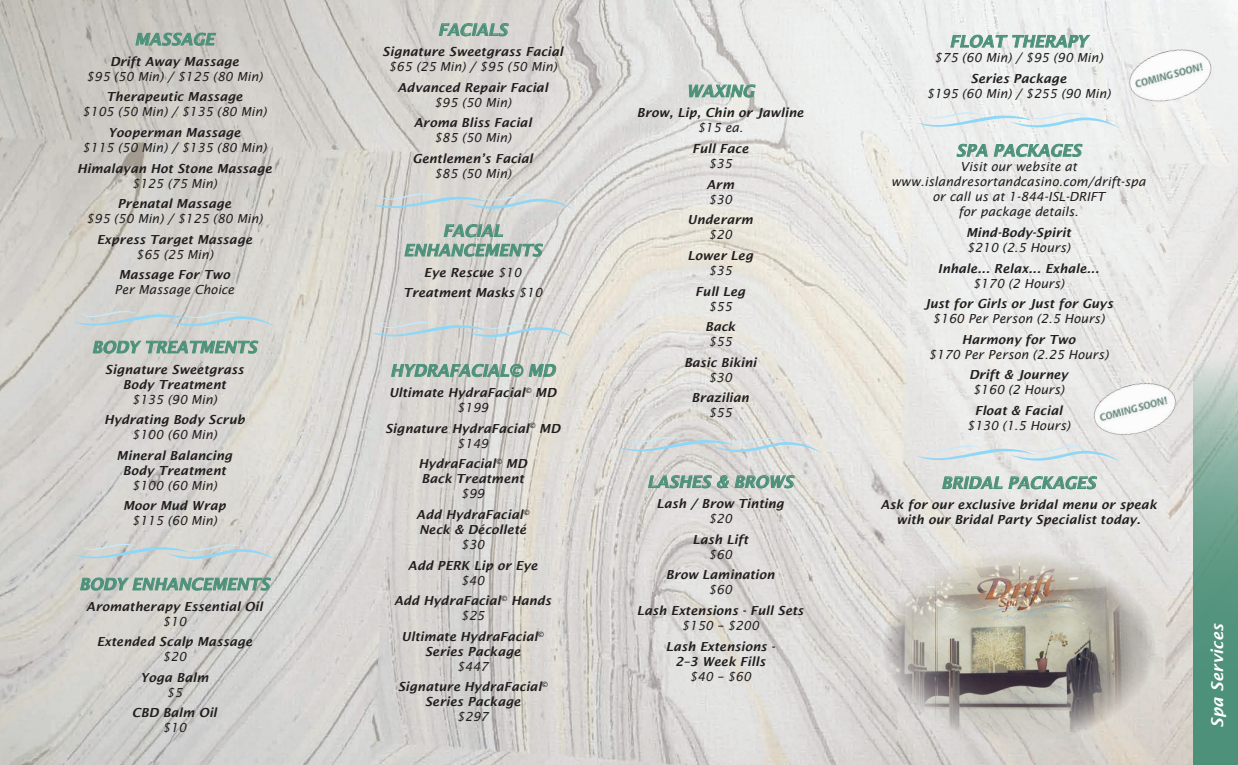
<style>
.page{position:relative;width:1238px;height:765px;background:#fff}
.page>*{position:absolute;margin:0;border:0;box-sizing:border-box;transform-origin:0 0}
.t1{font:italic 600 16.25px/19.5px "Lucida Sans";color:#4d917a;text-align:center}
.t2{font:italic 600 16.25px "Lucida Sans";color:#fff}
.t3{font:italic 600 12.5px/15px "Lucida Sans";color:#231f20;text-align:center}
.t4{font:italic 12.5px/15px "Lucida Sans";color:#231f20;text-align:center}
.s1{font-weight:400}
</style>
<div class="page">
<img style="left:0;top:0;width:1238px;height:765px">
<svg style="left:950px;top:35px;width:140px;height:13px"></svg>
<svg style="left:956px;top:144px;width:31px;height:13px"></svg>
<svg style="left:994px;top:144px;width:88px;height:13px"></svg>
<svg style="left:942px;top:476px;width:60px;height:13px"></svg>
<svg style="left:1008px;top:476px;width:89px;height:13px"></svg>
<svg style="left:689px;top:84px;width:66px;height:13px"></svg>
<svg style="left:648px;top:475px;width:146px;height:13px;background:#a5bdb2"></svg>
<svg style="left:439px;top:23px;width:70px;height:13px"></svg>
<svg style="left:444px;top:224px;width:59px;height:13px"></svg>
<svg style="left:404px;top:244px;width:139px;height:13px;background:#a0b9ae"></svg>
<svg style="left:391px;top:364px;width:132px;height:13px;background:#a0b9ae"></svg>
<svg style="left:529px;top:364px;width:27px;height:13px"></svg>
<svg style="left:1192px;top:360px;width:46px;height:405px;background:#76a695"></svg>
<svg style="left:136px;top:33px;width:80px;height:13px"></svg>
<svg style="left:93px;top:341px;width:165px;height:13px;background:#a3baaf"></svg>
<svg style="left:80px;top:578px;width:191px;height:13px;background:#a0b9ad"></svg>
<svg style="left:73px;top:311px;width:203px;height:17px;background:#cad4d5"></svg>
<svg style="left:73px;top:544px;width:203px;height:16px;background:#c9d4d6"></svg>
<svg style="left:371px;top:322px;width:203px;height:16px;background:#ccd6d8"></svg>
<svg style="left:619px;top:437px;width:202px;height:16px;background:#ced9db"></svg>
<svg style="left:371px;top:193px;width:203px;height:17px;background:#ccd5d7"></svg>
<svg style="left:917px;top:112px;width:202px;height:17px"></svg>
<svg style="left:917px;top:445px;width:202px;height:17px;background:#d8e4e8"></svg>
<img style="left:882px;top:552px;width:273px;height:190px">
<img style="left:1120px;top:37px;width:101px;height:76px">
<img style="left:1084px;top:370px;width:101px;height:77px">
<h1 class="t1" style="left:135px;top:29px;width:81px">MASSAGE</h1>
<p class="t3" style="left:110px;top:54px;width:130px">Drift Away Massage</p>
<p class="t4" style="left:86px;top:69px;width:178px">$95 (50 Min) / $125 (80 Min)</p>
<p class="t3" style="left:106px;top:89px;width:138px">Therapeutic Massage</p>
<p class="t4" style="left:82px;top:104px;width:186px">$105 (50 Min) / $135 (80 Min)</p>
<p class="t3" style="left:108px;top:125px;width:134px">Yooperman Massage</p>
<p class="t4" style="left:82px;top:140px;width:186px">$115 (50 Min) / $135 (80 Min)</p>
<p class="t3" style="left:77px;top:161px;width:196px">Himalayan Hot Stone Massage</p>
<p class="t4" style="left:132px;top:176px;width:87px">$125 (75 Min)</p>
<p class="t3" style="left:118px;top:196px;width:115px">Prenatal Massage</p>
<p class="t4" style="left:86px;top:211px;width:178px">$95 (50 Min) / $125 (80 Min)</p>
<p class="t3" style="left:97px;top:232px;width:157px">Express Target Massage</p>
<p class="t4" style="left:136px;top:247px;width:79px">$65 (25 Min)</p>
<p class="t3" style="left:119px;top:267px;width:113px">Massage For Two</p>
<p class="t4" style="left:115px;top:282px;width:121px">Per Massage Choice</p>
<h1 class="t1" style="left:92px;top:337px;width:167px">BODY TREATMENTS</h1>
<p class="t3" style="left:105px;top:362px;width:140px">Signature Sweetgrass<br>Body Treatment</p>
<p class="t4" style="left:132px;top:392px;width:87px">$135 (90 Min)</p>
<p class="t3" style="left:104px;top:412px;width:142px">Hydrating Body Scrub</p>
<p class="t4" style="left:132px;top:427px;width:87px">$100 (60 Min)</p>
<p class="t3" style="left:117px;top:448px;width:117px">Mineral Balancing<br>Body Treatment</p>
<p class="t4" style="left:132px;top:478px;width:87px">$100 (60 Min)</p>
<p class="t3" style="left:123px;top:498px;width:104px">Moor Mud Wrap</p>
<p class="t4" style="left:132px;top:513px;width:87px">$115 (60 Min)</p>
<h1 class="t1" style="left:79px;top:574px;width:192px">BODY ENHANCEMENTS</h1>
<p class="t3" style="left:86px;top:599px;width:178px">Aromatherapy Essential Oil</p>
<p class="t4" style="left:163px;top:614px;width:25px">$10</p>
<p class="t3" style="left:97px;top:634px;width:157px">Extended Scalp Massage</p>
<p class="t4" style="left:163px;top:649px;width:25px">$20</p>
<p class="t3" style="left:140px;top:670px;width:69px">Yoga Balm</p>
<p class="t4" style="left:166px;top:685px;width:17px">$5</p>
<p class="t3" style="left:132px;top:705px;width:86px">CBD Balm Oil</p>
<p class="t4" style="left:163px;top:720px;width:25px">$10</p>
<h1 class="t1" style="left:438px;top:20px;width:71px">FACIALS</h1>
<p class="t3" style="left:382px;top:44px;width:182px">Signature Sweetgrass Facial</p>
<p class="t4" style="left:388px;top:59px;width:170px">$65 (25 Min) / $95 (50 Min)</p>
<p class="t3" style="left:397px;top:80px;width:152px">Advanced Repair Facial</p>
<p class="t4" style="left:434px;top:95px;width:79px">$95 (50 Min)</p>
<p class="t3" style="left:414px;top:115px;width:119px">Aroma Bliss Facial</p>
<p class="t4" style="left:434px;top:130px;width:79px">$85 (50 Min)</p>
<p class="t3" style="left:412px;top:151px;width:122px">Gentlemen’s Facial</p>
<p class="t4" style="left:434px;top:166px;width:79px">$85 (50 Min)</p>
<h1 class="t1" style="left:403px;top:221px;width:140px">FACIAL<br>ENHANCEMENTS</h1>
<p class="t3" style="left:403px;top:262px;width:141px;line-height:20.6px">Eye Rescue <span class="s1">$10<br></span>Treatment Masks <span class="s1">$10</span></p>
<h1 class="t1" style="left:390px;top:361px;width:166px">HYDRAFACIAL© MD</h1>
<p class="t3" style="left:389px;top:385px;width:169px">Ultimate HydraFacial<sup>©</sup> MD <span class="s1">$199</span></p>
<p class="t3" style="left:385px;top:421px;width:177px">Signature HydraFacial<sup>©</sup> MD <span class="s1">$149</span></p>
<p class="t3" style="left:418px;top:456px;width:110px;text-align:left">HydraFacial<sup>©</sup> MD<br>Back Treatment</p>
<p class="t3" style="left:416px;top:483px;width:114px;line-height:20.6px"><span class="s1">$99<br></span>Add HydraFacial<sup>©</sup></p>
<p class="t3" style="left:419px;top:522px;width:109px">Neck &amp; Décolleté</p>
<p class="t4" style="left:461px;top:537px;width:25px">$30</p>
<p class="t3" style="left:408px;top:557px;width:131px">Add PERK Lip or Eye</p>
<p class="t3" style="left:394px;top:570px;width:159px;line-height:20.6px"><span class="s1">$40<br></span>Add HydraFacial<sup>©</sup> Hands</p>
<p class="t3" style="left:401px;top:605px;width:144px;line-height:20.6px"><span class="s1">$25<br></span>Ultimate HydraFacial<sup>©</sup></p>
<p class="t3" style="left:425px;top:644px;width:97px">Series Package</p>
<p class="t3" style="left:398px;top:656px;width:151px;line-height:20.6px"><span class="s1">$447<br></span>Signature HydraFacial<sup>©</sup></p>
<p class="t3" style="left:425px;top:694px;width:97px">Series Package</p>
<p class="t4" style="left:457px;top:709px;width:33px">$297</p>
<h1 class="t1" style="left:686px;top:81px;width:69px">WAXING</h1>
<p class="t3" style="left:637px;top:105px;width:168px">Brow, Lip, Chin or Jawline</p>
<p class="t4" style="left:697px;top:120px;width:47px">$15 ea.</p>
<p class="t3" style="left:692px;top:141px;width:58px">Full Face</p>
<p class="t4" style="left:708px;top:156px;width:25px">$35</p>
<p class="t3" style="left:706px;top:177px;width:29px">Arm</p>
<p class="t4" style="left:708px;top:192px;width:25px">$30</p>
<p class="t3" style="left:687px;top:212px;width:67px">Underarm</p>
<p class="t4" style="left:708px;top:227px;width:25px">$20</p>
<p class="t3" style="left:687px;top:248px;width:67px">Lower Leg</p>
<p class="t4" style="left:708px;top:263px;width:25px">$35</p>
<p class="t3" style="left:695px;top:284px;width:51px">Full Leg</p>
<p class="t4" style="left:708px;top:299px;width:25px">$55</p>
<p class="t3" style="left:705px;top:319px;width:32px">Back</p>
<p class="t4" style="left:708px;top:334px;width:25px">$55</p>
<p class="t3" style="left:684px;top:355px;width:74px">Basic Bikini</p>
<p class="t4" style="left:708px;top:370px;width:25px">$30</p>
<p class="t3" style="left:691px;top:390px;width:59px">Brazilian</p>
<p class="t4" style="left:708px;top:405px;width:25px">$55</p>
<h1 class="t1" style="left:647px;top:472px;width:148px">LASHES &amp; BROWS</h1>
<p class="t3" style="left:656px;top:496px;width:129px">Lash / Brow Tinting</p>
<p class="t4" style="left:708px;top:511px;width:25px">$20</p>
<p class="t3" style="left:692px;top:532px;width:57px">Lash Lift</p>
<p class="t4" style="left:708px;top:547px;width:25px">$60</p>
<p class="t3" style="left:666px;top:567px;width:110px">Brow Lamination</p>
<p class="t4" style="left:708px;top:582px;width:25px">$60</p>
<p class="t3" style="left:637px;top:603px;width:168px">Lash Extensions - Full Sets</p>
<p class="t4" style="left:681px;top:618px;width:79px">$150 – $200</p>
<p class="t3" style="left:665px;top:639px;width:111px">Lash Extensions -<br>2–3 Week Fills</p>
<p class="t4" style="left:689px;top:669px;width:63px">$40 – $60</p>
<h1 class="t1" style="left:949px;top:32px;width:139px">FLOAT THERAPY</h1>
<p class="t4" style="left:934px;top:50px;width:170px">$75 (60 Min) / $95 (90 Min)</p>
<p class="t3" style="left:970px;top:71px;width:97px">Series Package</p>
<p class="t4" style="left:926px;top:86px;width:186px">$195 (60 Min) / $255 (90 Min)</p>
<h1 class="t1" style="left:955px;top:141px;width:127px">SPA PACKAGES</h1>
<p class="t4" style="left:891px;top:159px;width:256px">Visit our website at www.islandresortandcasino.com/drift-spa or call us at 1-844-ISL-DRIFT<br>for package details.</p>
<p class="t3" style="left:966px;top:225px;width:106px">Mind-Body-Spirit</p>
<p class="t4" style="left:966px;top:240px;width:105px">$210 (2.5 Hours)</p>
<p class="t3" style="left:938px;top:261px;width:163px">Inhale... Relax... Exhale...</p>
<p class="t4" style="left:972px;top:276px;width:93px">$170 (2 Hours)</p>
<p class="t3" style="left:924px;top:296px;width:190px">Just for Girls or Just for Guys</p>
<p class="t4" style="left:932px;top:311px;width:173px">$160 Per Person (2.5 Hours)</p>
<p class="t3" style="left:961px;top:332px;width:115px">Harmony for Two</p>
<p class="t4" style="left:928px;top:347px;width:181px">$170 Per Person (2.25 Hours)</p>
<p class="t3" style="left:969px;top:367px;width:100px">Drift &amp; Journey</p>
<p class="t4" style="left:972px;top:382px;width:93px">$160 (2 Hours)</p>
<p class="t3" style="left:974px;top:403px;width:89px">Float &amp; Facial</p>
<p class="t4" style="left:966px;top:418px;width:105px">$130 (1.5 Hours)</p>
<h1 class="t1" style="left:941px;top:473px;width:156px">BRIDAL PACKAGES</h1>
<p class="t3" style="left:880px;top:497px;width:278px">Ask for our exclusive bridal menu or speak with our Bridal Party Specialist today.</p>
<h1 class="t2" style="left:1207px;top:728px;width:106px;rotate:-90deg">Spa Services</h1>
</div>
